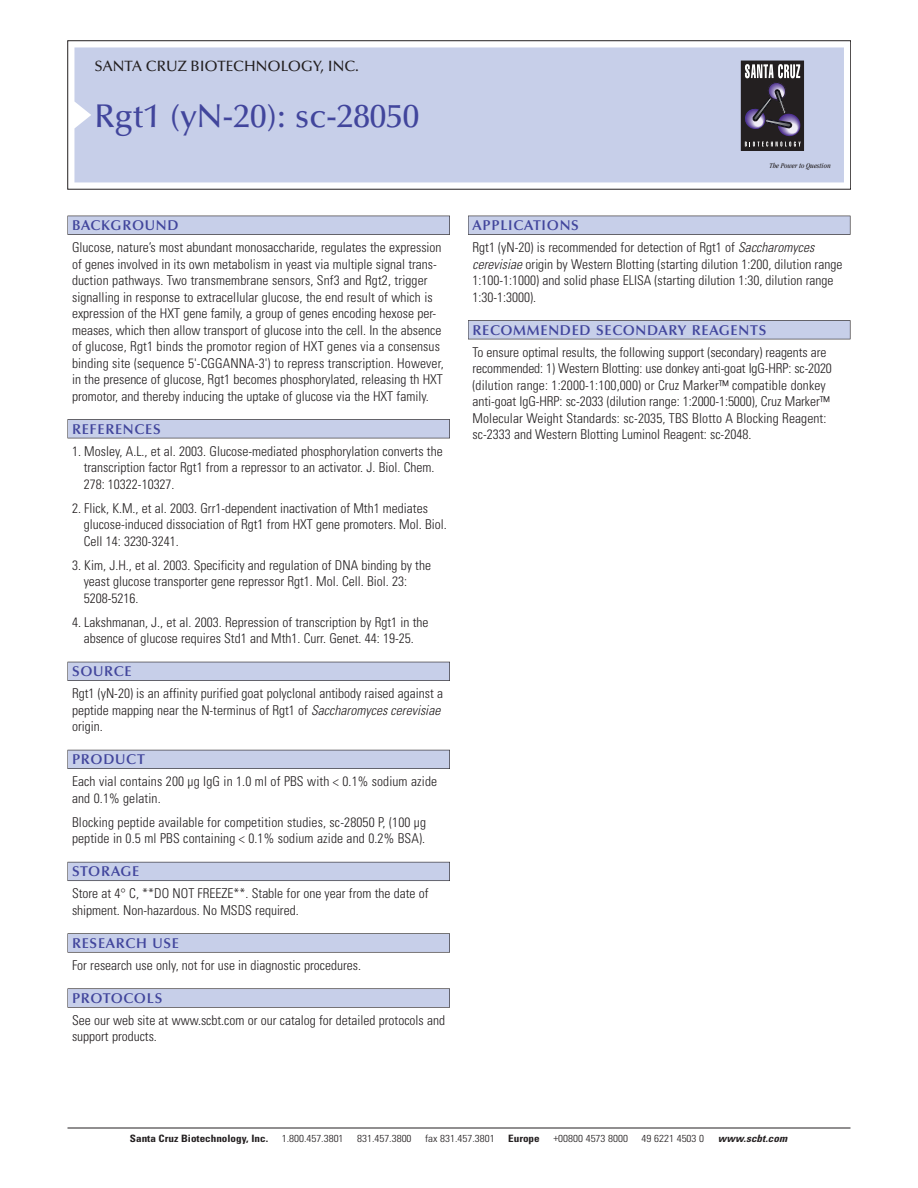
<style>
.page{position:relative;width:918px;height:1188px;background:#fff}
.page>*{position:absolute;margin:0;border:0;box-sizing:border-box;transform-origin:0 0}
.t1{font:500 33px "Optima";color:#41459c}
.t2{font:500 15px "Optima";color:#231f20}
.t3{font:600 14.25px "Optima";letter-spacing:.05em;color:#41459c}
.t4{font:300 condensed 13.5px/16.5px "Univers";color:#231f20}
.t5{font:300 condensed 10.2px "Univers";color:#231f20;scale:1.1 1}
.t6{font:700 condensed 10.2px "Univers";color:#231f20;scale:1.1 1}
.t7{font:italic 700 condensed 10.2px "Univers";color:#231f20;scale:1.1 1}
.t8{font:italic condensed 7.5px "Garamond";color:#231f20}
.s1{font-style:italic}
</style>
<div class="page">
<div style="left:74px;top:47px;width:770px;height:135px;background:#c7cfe9"></div>
<div style="left:741px;top:61px;width:62px;height:89px;background:#231f20"></div>
<div style="left:741px;top:61px;width:63px;height:90px;border:1px solid #231f20"></div>
<svg style="left:741px;top:64px;width:64px;height:83px"></svg>
<div style="left:68px;top:216px;width:382px;height:19px;background:#64636a"></div>
<div style="left:68px;top:216px;width:381px;height:18px;background:#c7cfe9"></div>
<div style="left:68px;top:419px;width:382px;height:19px;background:#64636a"></div>
<div style="left:68px;top:420px;width:381px;height:18px;background:#c7cfe9"></div>
<div style="left:68px;top:662px;width:382px;height:19px;background:#63636c"></div>
<div style="left:68px;top:662px;width:381px;height:18px;background:#c7cfe9"></div>
<div style="left:68px;top:750px;width:382px;height:19px;background:#63646e"></div>
<div style="left:68px;top:750px;width:381px;height:18px;background:#c7cfe9"></div>
<div style="left:68px;top:862px;width:382px;height:19px;background:#696a75"></div>
<div style="left:68px;top:862px;width:381px;height:18px;background:#c7cfe9"></div>
<div style="left:68px;top:933px;width:382px;height:20px;background:#767575"></div>
<div style="left:68px;top:934px;width:381px;height:18px;background:#c7cfe9"></div>
<div style="left:68px;top:988px;width:382px;height:20px;background:#767375"></div>
<div style="left:68px;top:989px;width:381px;height:18px;background:#c7cfe9"></div>
<div style="left:468px;top:216px;width:382px;height:19px;background:#64636a"></div>
<div style="left:468px;top:216px;width:382px;height:18px;background:#c7cfe9"></div>
<div style="left:468px;top:320px;width:382px;height:19px;background:#64636a"></div>
<div style="left:468px;top:321px;width:382px;height:18px;background:#c7cfe9"></div>
<hr style="left:68px;top:1128px;width:782px;height:1px;background:#231f20">
<p class="t2" style="left:94px;top:60px;width:266px">SANTA CRUZ BIOTECHNOLOGY, INC.</p>
<h1 class="t1" style="left:94px;top:102px;width:326px">Rgt1 (yN-20): sc-28050</h1>
<p class="t3" style="left:72px;top:219px;width:108px">BACKGROUND</p>
<p class="t4" style="left:72px;top:240px;width:373px">Glucose, nature’s most abundant monosaccharide, regulates the expression of genes involved in its own metabolism in yeast via multiple signal trans&shy;duction pathways. Two transmembrane sensors, Snf3 and Rgt2, trigger signalling in response to extracellular glucose, the end result of which is expression of the HXT gene family, a group of genes encoding hexose per&shy;meases, which then allow transport of glucose into the cell. In the absence of glucose, Rgt1 binds the promotor region of HXT genes via a consensus binding site (sequence 5'-CGGANNA-3') to repress transcription. However, in the presence of glucose, Rgt1 becomes phosphorylated, releasing th HXT promotor, and thereby inducing the uptake of glucose via the HXT family.</p>
<p class="t3" style="left:72px;top:423px;width:90px">REFERENCES</p>
<p class="t4" style="left:84px;top:444px;width:360px;text-indent:-12px">1. Mosley, A.L., et al. 2003. Glucose-mediated phosphorylation converts the transcription factor Rgt1 from a repressor to an activator. J. Biol. Chem.<br>278: 10322-10327.</p>
<p class="t4" style="left:84px;top:501px;width:365px;text-indent:-12px">2. Flick, K.M., et al. 2003. Grr1-dependent inactivation of Mth1 mediates glucose-induced dissociation of Rgt1 from HXT gene promoters. Mol. Biol.<br>Cell 14: 3230-3241.</p>
<p class="t4" style="left:84px;top:558px;width:349px;text-indent:-12px">3. Kim, J.H., et al. 2003. Specificity and regulation of DNA binding by the yeast glucose transporter gene repressor Rgt1. Mol. Cell. Biol. 23:<br>5208-5216.</p>
<p class="t4" style="left:72px;top:615px;width:358px;text-align:center">4. Lakshmanan, J., et al. 2003. Repression of transcription by Rgt1 in the absence of glucose requires Std1 and Mth1. Curr. Genet. 44: 19-25.</p>
<p class="t3" style="left:72px;top:665px;width:61px">SOURCE</p>
<p class="t4" style="left:72px;top:687px;width:373px;text-align:justify">Rgt1 (yN-20) is an affinity purified goat polyclonal antibody raised against a peptide mapping near the N-terminus of Rgt1 of <span class="s1">Saccharomyces cerevisiae </span>origin.</p>
<p class="t3" style="left:72px;top:753px;width:74px">PRODUCT</p>
<p class="t4" style="left:72px;top:775px;width:367px">Each vial contains 200 µg IgG in 1.0 ml of PBS with &lt; 0.1% sodium azide and 0.1% gelatin.</p>
<p class="t4" style="left:72px;top:815px;width:356px">Blocking peptide available for competition studies, sc-28050 P, (100 µg peptide in 0.5 ml PBS containing &lt; 0.1% sodium azide and 0.2% BSA).</p>
<p class="t3" style="left:72px;top:865px;width:69px">STORAGE</p>
<p class="t4" style="left:72px;top:887px;width:358px">Store at 4° C, **DO NOT FREEZE**. Stable for one year from the date of shipment. Non-hazardous. No MSDS required.</p>
<p class="t3" style="left:72px;top:937px;width:109px">RESEARCH USE</p>
<p class="t4" style="left:72px;top:958px;width:290px">For research use only, not for use in diagnostic procedures.</p>
<p class="t3" style="left:72px;top:992px;width:92px">PROTOCOLS</p>
<p class="t4" style="left:72px;top:1013px;width:375px">See our web site at www.scbt.com or our catalog for detailed protocols and support products.</p>
<p class="t8" style="left:769px;top:163px;width:63px">The Power to Question</p>
<p class="t3" style="left:473px;top:219px;width:108px">APPLICATIONS</p>
<p class="t4" style="left:473px;top:240px;width:371px">Rgt1 (yN-20) is recommended for detection of Rgt1 of <span class="s1">Saccharomyces cerevisiae</span>origin by Western Blotting (starting dilution 1:200, dilution range 1:100-1:1000) and solid phase ELISA (starting dilution 1:30, dilution range 1:30-1:3000).</p>
<p class="t3" style="left:473px;top:324px;width:295px">RECOMMENDED SECONDARY REAGENTS</p>
<p class="t4" style="left:473px;top:345px;width:361px">To ensure optimal results, the following support (secondary) reagents are recommended: 1) Western Blotting: use donkey anti-goat IgG-HRP: sc-2020 (dilution range: 1:2000-1:100,000) or Cruz Marker™ compatible donkey anti-goat IgG-HRP: sc-2033 (dilution range: 1:2000-1:5000), Cruz Marker™ Molecular Weight Standards: sc-2035, TBS Blotto A Blocking Reagent: sc-2333 and Western Blotting Luminol Reagent: sc-2048.</p>
<p class="t6" style="left:130px;top:1135px;width:127px">Santa Cruz Biotechnology, Inc.</p>
<p class="t5" style="left:282px;top:1135px;width:58px">1.800.457.3801</p>
<p class="t5" style="left:357px;top:1135px;width:51px">831.457.3800</p>
<p class="t5" style="left:425px;top:1135px;width:65px">fax 831.457.3801</p>
<p class="t6" style="left:508px;top:1135px;width:30px">Europe</p>
<p class="t5" style="left:553px;top:1135px;width:69px">+00800 4573 8000</p>
<p class="t5" style="left:642px;top:1135px;width:58px">49 6221 4503 0</p>
<p class="t7" style="left:718px;top:1135px;width:67px">www.scbt.com</p>
</div>
